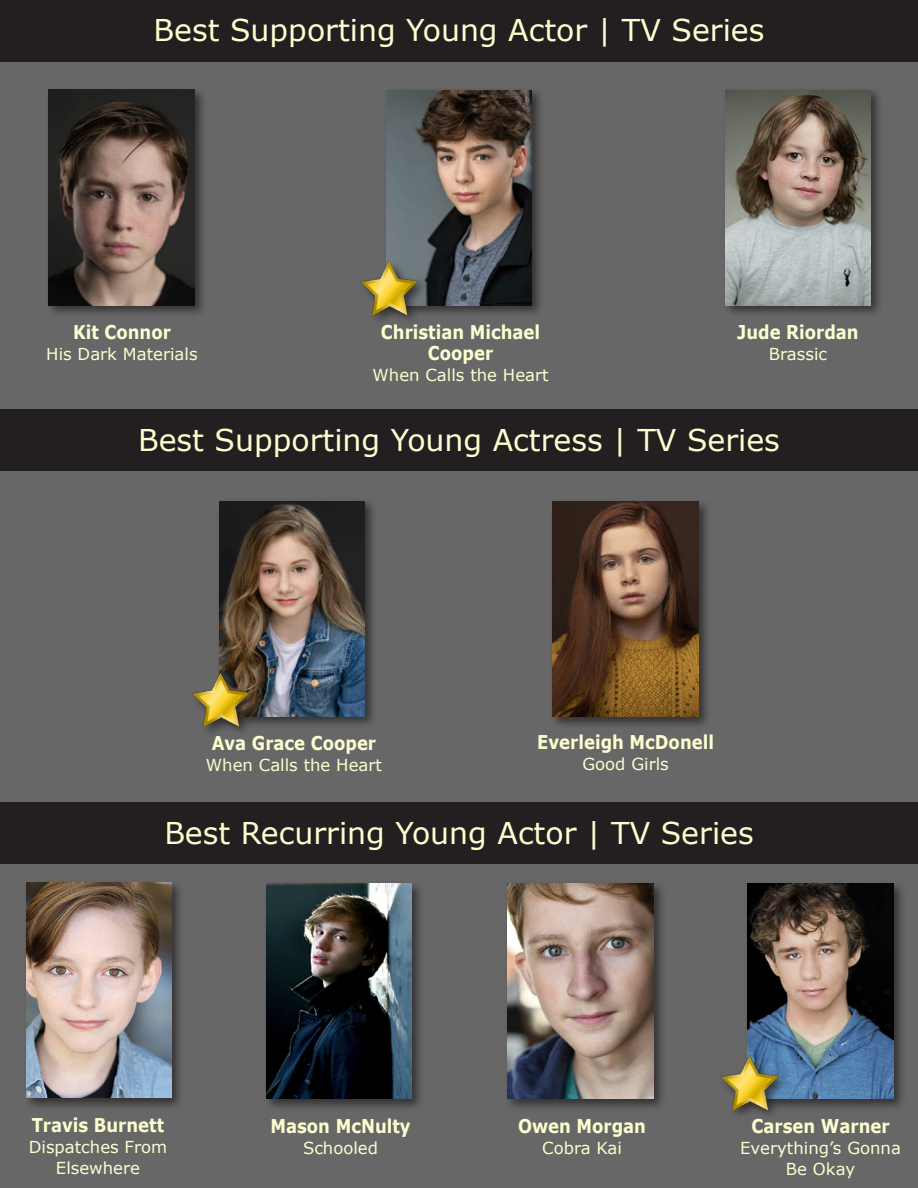
<style>
.page{position:relative;width:918px;height:1188px;background:#676767}
.page>*{position:absolute;margin:0;border:0;box-sizing:border-box;transform-origin:0 0}
.t1{font:30px "Verdana";color:#fcfed0}
.t2{font:700 18.9px/21px "Verdana";color:#fcfed0;text-align:center;scale:.87 1}
.t3{font:16.5px/21px "Verdana";color:#fcfed0;text-align:center}
</style>
<div class="page">
<div style="left:383px;top:87px;width:162px;height:231px;background:#231f20;opacity:.75"></div>
<img style="left:386px;top:90px;width:146px;height:215px">
<div style="left:722px;top:87px;width:162px;height:231px;background:#231f20;opacity:.75"></div>
<img style="left:725px;top:90px;width:146px;height:215px">
<div style="left:45px;top:86px;width:162px;height:232px;background:#231f20;opacity:.75"></div>
<img style="left:49px;top:90px;width:145px;height:215px">
<div style="left:0;top:0;width:918px;height:61px;background:#231f20"></div>
<div style="left:0;top:409px;width:918px;height:62px;background:#231f20"></div>
<div style="left:549px;top:498px;width:162px;height:231px;background:#231f20;opacity:.75"></div>
<img style="left:553px;top:501px;width:145px;height:216px">
<div style="left:216px;top:498px;width:162px;height:232px;background:#231f20;opacity:.75"></div>
<img style="left:219px;top:501px;width:146px;height:216px">
<div style="left:0;top:802px;width:918px;height:62px;background:#231f20"></div>
<div style="left:263px;top:880px;width:162px;height:231px;background:#231f20;opacity:.75"></div>
<img style="left:266px;top:883px;width:146px;height:216px">
<div style="left:504px;top:880px;width:162px;height:231px;background:#231f20;opacity:.75"></div>
<img style="left:508px;top:883px;width:145px;height:216px">
<div style="left:23px;top:879px;width:161px;height:232px;background:#231f20;opacity:.75"></div>
<img style="left:26px;top:883px;width:146px;height:215px">
<div style="left:744px;top:880px;width:162px;height:231px;background:#231f20;opacity:.75"></div>
<img style="left:748px;top:883px;width:145px;height:216px">
<div style="left:357px;top:257px;width:71px;height:68px;background:#231f20;opacity:.75"></div>
<img style="left:357px;top:257px;width:64px;height:63px">
<div style="left:189px;top:668px;width:70px;height:68px;background:#231f20;opacity:.75"></div>
<img style="left:189px;top:668px;width:63px;height:64px">
<div style="left:717px;top:1052px;width:71px;height:68px;background:#231f20;opacity:.75"></div>
<img style="left:718px;top:1052px;width:63px;height:63px">
<h1 class="t1" style="left:154px;top:10px;width:612px">Best Supporting Young Actor | TV Series</h1>
<p class="t2" style="left:73px;top:321px;width:114px">Kit Connor</p>
<p class="t3" style="left:46px;top:343px;width:153px">His Dark Materials</p>
<p class="t2" style="left:381px;top:322px;width:185px">Christian Michael<br>Cooper</p>
<p class="t3" style="left:373px;top:365px;width:178px">When Calls the Heart</p>
<p class="t2" style="left:737px;top:322px;width:141px">Jude Riordan</p>
<p class="t3" style="left:769px;top:344px;width:60px">Brassic</p>
<h1 class="t1" style="left:138px;top:419px;width:643px">Best Supporting Young Actress | TV Series</h1>
<p class="t2" style="left:212px;top:732px;width:190px">Ava Grace Cooper</p>
<p class="t3" style="left:206px;top:755px;width:178px">When Calls the Heart</p>
<p class="t2" style="left:537px;top:731px;width:205px">Everleigh McDonell</p>
<p class="t3" style="left:582px;top:753px;width:88px">Good Girls</p>
<h1 class="t1" style="left:164px;top:812px;width:591px">Best Recurring Young Actor | TV Series</h1>
<p class="t2" style="left:32px;top:1114px;width:154px">Travis Burnett</p>
<p class="t3" style="left:29px;top:1136px;width:140px">Dispatches From<br>Elsewhere</p>
<p class="t2" style="left:271px;top:1115px;width:163px">Mason McNulty</p>
<p class="t3" style="left:303px;top:1137px;width:76px">Schooled</p>
<p class="t2" style="left:518px;top:1115px;width:149px">Owen Morgan</p>
<p class="t3" style="left:542px;top:1137px;width:81px">Cobra Kai</p>
<p class="t2" style="left:752px;top:1115px;width:160px">Carsen Warner</p>
<p class="t3" style="left:740px;top:1137px;width:162px">Everything’s Gonna<br>Be Okay</p>
</div>
